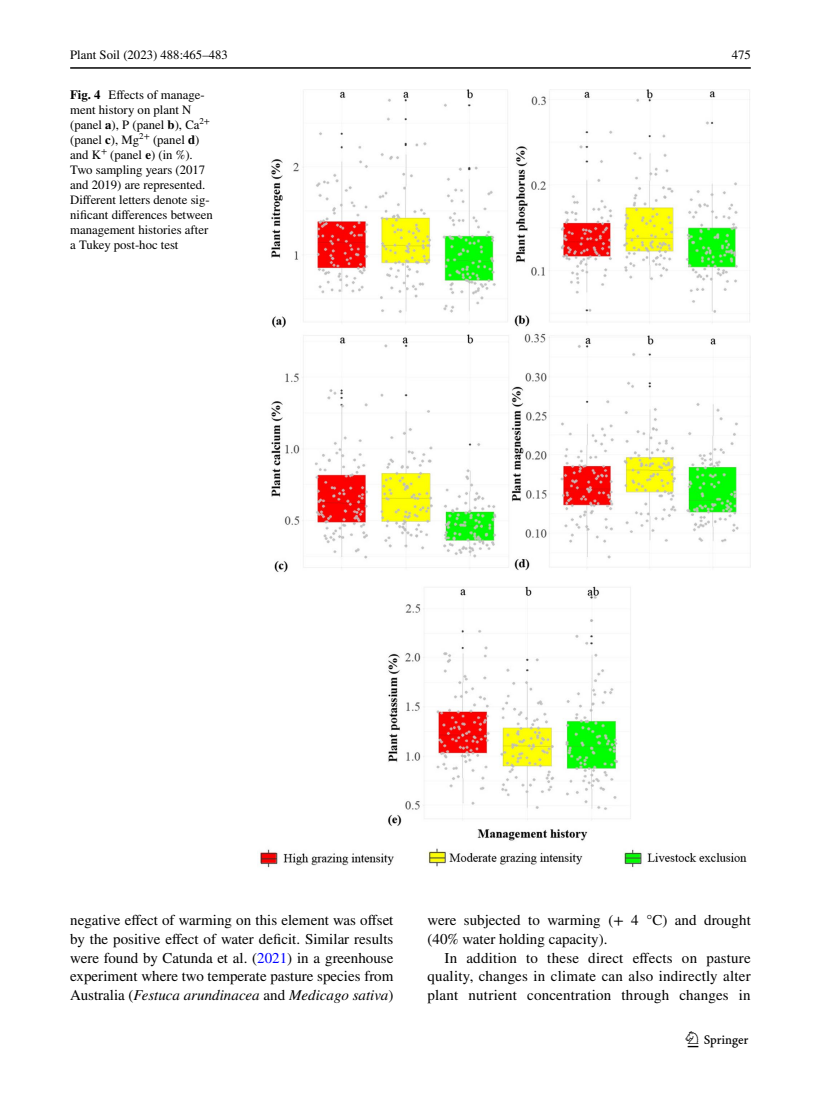
<style>
.page{position:relative;width:821px;height:1106px;background:#fff}
.page>*{position:absolute;margin:0;border:0;box-sizing:border-box;transform-origin:0 0}
.t1{font:22.5px "Springnew Regular 3";color:#000}
.t2{font:15px/18.8px "STIX";color:#000;text-align:justify}
.t3{font:12.75px/15px "STIX";color:#000}
.s1{font-weight:700}
.s2{color:#00f}
.s3{font-style:italic}
</style>
<div class="page">
<hr style="left:70px;top:67px;width:680px;height:2px;background:#000">
<img style="left:257px;top:89px;width:493px;height:779px">
<p class="t3" style="left:70px;top:48px;width:159px">Plant Soil (2023) 488:465–483</p>
<p class="t3" style="left:731px;top:49px;width:21px">475</p>
<p class="t3" style="left:70px;top:88px;width:144px"><span class="s1">Fig. 4</span> Effects of manage&shy;ment history on plant N (panel <span class="s1">a</span>), P (panel <span class="s1">b</span>), Ca<sup>2+ </sup>(panel <span class="s1">c</span>), Mg<sup>2+</sup> (panel <span class="s1">d</span>) and K<sup>+</sup> (panel <span class="s1">e</span>) (in %).<br>Two sampling years (2017 and 2019) are represented.<br>Different letters denote sig&shy;nificant differences between management histories after a Tukey post-hoc test</p>
<p class="t2" style="left:70px;top:911px;width:325px">negative effect of warming on this element was offset by the positive effect of water deficit. Similar results were found by Catunda et al. (<span class="s2">2021</span>) in a greenhouse experiment where two temperate pasture species from Australia (<span class="s3">Festuca arundinacea</span> and <span class="s3">Medicago sativa</span>)</p>
<p class="t2" style="left:427px;top:911px;width:325px">were subjected to warming (+ 4 °C) and drought (40% water holding capacity).</p>
<p class="t2" style="left:427px;top:949px;width:325px;text-indent:17px">In addition to these direct effects on pasture quality, changes in climate can also indirectly alter plant nutrient concentration through changes in</p>
<h1 class="t1" style="left:687px;top:1031px;width:62px">1 3</h1>
</div>
